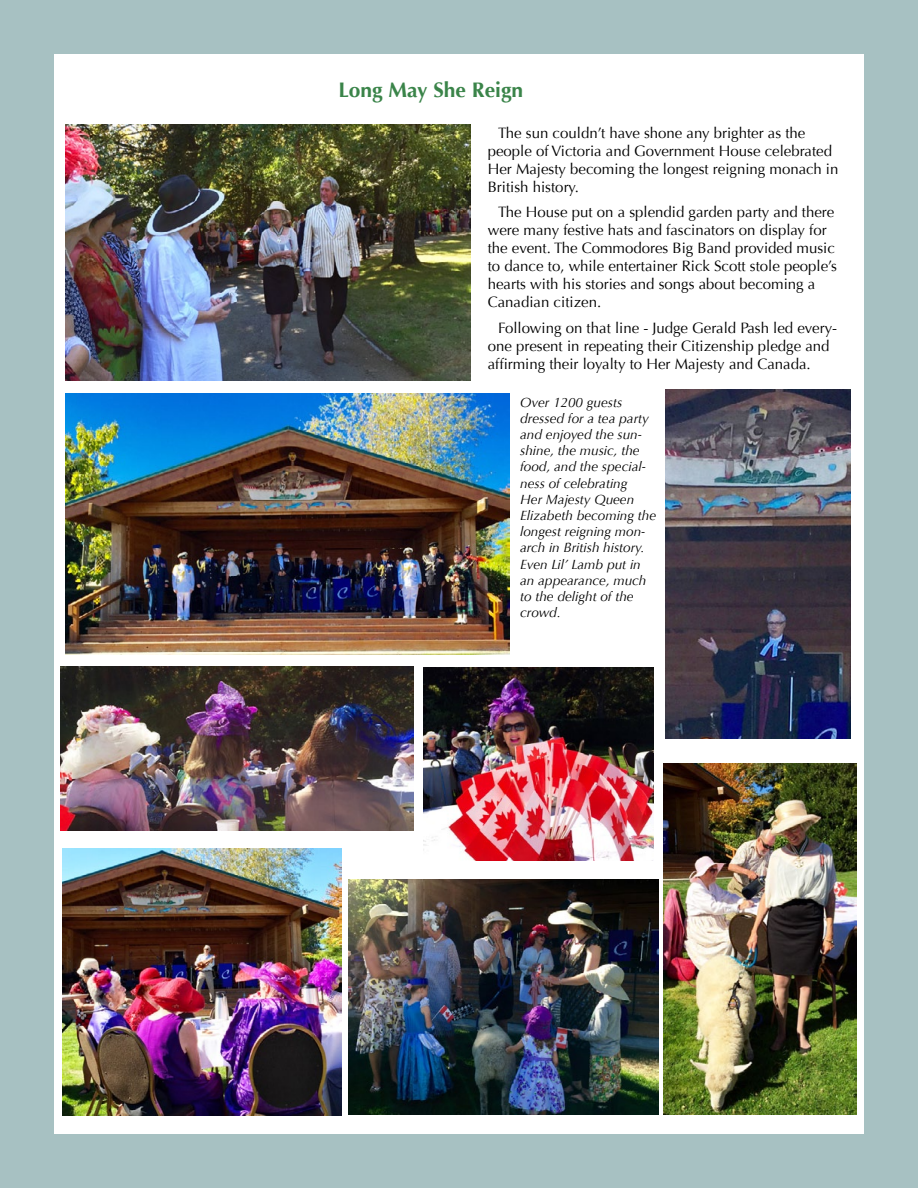
<style>
.page{position:relative;width:918px;height:1188px;background:#a7c1c2}
.page>*{position:absolute;margin:0;border:0;box-sizing:border-box;transform-origin:0 0}
.t1{font:700 21px "Optima";color:#3a8449}
.t2{font:15px/18px "Optima";color:#000}
.t3{font:italic 13.5px/16.2px "Optima";color:#000}
</style>
<div class="page">
<div style="left:54px;top:54px;width:810px;height:1080px;background:#fff"></div>
<img style="left:424px;top:668px;width:229px;height:192px">
<img style="left:65px;top:393px;width:444px;height:261px">
<img style="left:63px;top:848px;width:279px;height:268px">
<img style="left:663px;top:764px;width:193px;height:350px">
<img style="left:348px;top:879px;width:310px;height:235px">
<img style="left:666px;top:389px;width:184px;height:349px">
<img style="left:65px;top:124px;width:405px;height:256px">
<img style="left:61px;top:666px;width:353px;height:164px">
<h1 class="t1" style="left:338px;top:77px;width:186px">Long May She Reign</h1>
<p class="t2" style="left:488px;top:124px;width:352px;text-indent:10px">The sun couldn’t have shone any brighter as the people of Victoria and Government House celebrated Her Majesty becoming the longest reigning monach in British history.</p>
<p class="t2" style="left:488px;top:204px;width:351px;text-indent:10px">The House put on a splendid garden party and there were many festive hats and fascinators on display for the event. The Commodores Big Band provided music to dance to, while entertainer Rick Scott stole people’s hearts with his stories and songs about becoming a Canadian citizen.</p>
<p class="t2" style="left:488px;top:319px;width:351px;text-indent:10px">Following on that line - Judge Gerald Pash led every&shy;one present in repeating their Citizenship pledge and affirming their loyalty to Her Majesty and Canada.</p>
<p class="t3" style="left:520px;top:394px;width:138px">Over 1200 guests dressed for a tea party and enjoyed the sun&shy;shine, the music, the food, and the special&shy;ness of celebrating<br>Her Majesty Queen<br>Elizabeth becoming the longest reigning mon&shy;arch in British history.<br>Even Lil’ Lamb put in an appearance, much to the delight of the crowd.</p>
</div>
